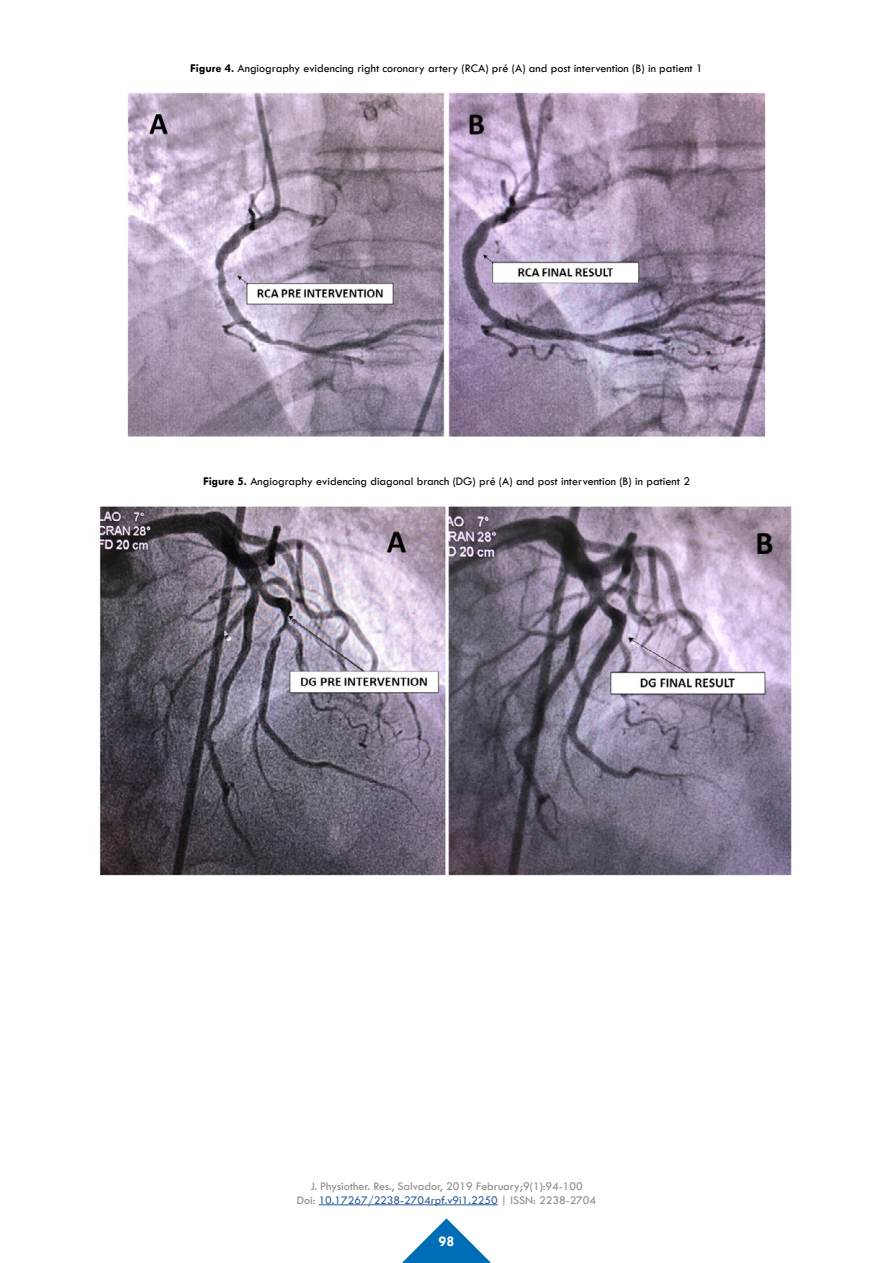
<style>
.page{position:relative;width:893px;height:1263px;background:#fff}
.page>*{position:absolute;margin:0;border:0;box-sizing:border-box;transform-origin:0 0}
.t1{font:700 15px "Tw Cen";color:#fff}
.t2{font:12px "Tw Cen";color:#000}
.t3{font:12px/14.4px "Tw Cen";color:#878787;text-align:center}
.s1{font-weight:700}
.s2{color:#275b9b}
</style>
<div class="page">
<svg style="left:402px;top:1218px;width:89px;height:45px"></svg>
<hr style="left:319px;top:1204px;width:179px;height:1px;background:#275b9b">
<img style="left:99px;top:506px;width:693px;height:370px">
<img style="left:127px;top:92px;width:639px;height:345px">
<p class="t2" style="left:190px;top:61px;width:514px"><span class="s1">Figure 4.</span> Angiography evidencing right coronary artery (RCA) pré (A) and post intervention (B) in patient 1</p>
<p class="t2" style="left:203px;top:474px;width:488px"><span class="s1">Figure 5.</span> Angiography evidencing diagonal branch (DG) pré (A) and post intervention (B) in patient 2</p>
<p class="t3" style="left:297px;top:1178px;width:301px">J. Physiother. Res., Salvador, 2019 February;9(1):94-100<br>Doi: <span class="s2">10.17267/2238-2704rpf.v9i1.2250</span> | ISSN: 2238-2704</p>
<p class="t1" style="left:438px;top:1232px;width:17px">98</p>
</div>
